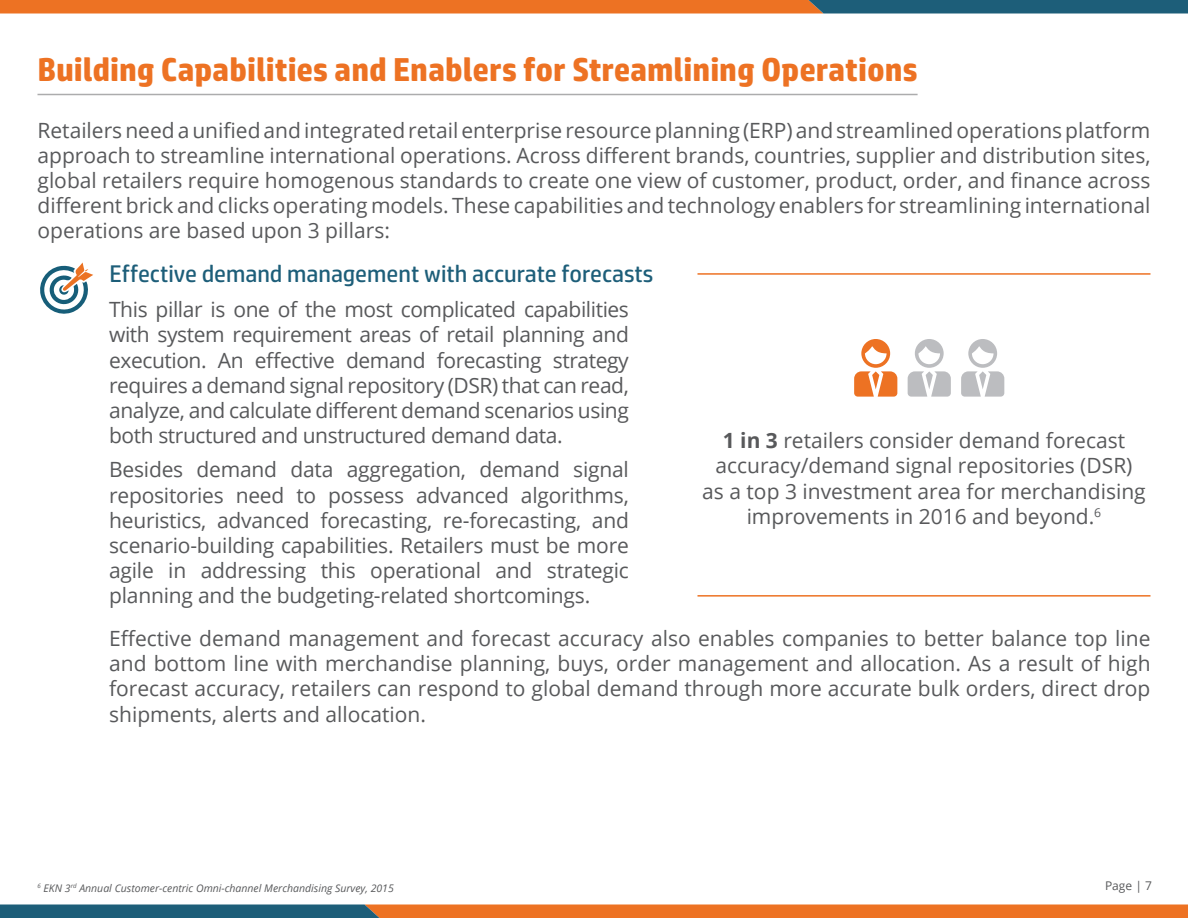
<style>
.page{position:relative;width:1188px;height:918px;background:#fff}
.page>*{position:absolute;margin:0;border:0;box-sizing:border-box;transform-origin:0 0}
.Heading{font:700 33px "HP Simplified W02";color:#ed7223}
.Heading_normal{font:24px "HP Simplified W02";color:#1d5e79}
.t1{font:21px/25.2px "Open Sans";color:#58595b;text-align:justify}
.Page{font:12px "Open Sans";color:#58595b}
.Source{font:italic 10.5px "Open Sans";color:#58595b}
.s1{font-weight:700}
</style>
<div class="page">
<svg style="left:0;top:0;width:1188px;height:14px;background:#af7144"></svg>
<svg style="left:0;top:904px;width:1188px;height:14px;background:#ae7044"></svg>
<hr style="left:38px;top:94px;width:880px;height:1px;background:#acacad">
<hr style="left:698px;top:273px;width:452px;height:2px;background:#ed7223">
<hr style="left:698px;top:595px;width:452px;height:2px;background:#ed7223">
<svg style="left:908px;top:339px;width:43px;height:58px"></svg>
<svg style="left:961px;top:339px;width:43px;height:58px"></svg>
<svg style="left:854px;top:339px;width:43px;height:58px"></svg>
<svg style="left:40px;top:262px;width:53px;height:52px"></svg>
<p class="Heading" style="left:38px;top:48px;width:882px">Building Capabilities and Enablers for Streamlining Operations</p>
<p class="t1" style="left:38px;top:117px;width:1115px">Retailers need a unified and integrated retail enterprise resource planning (ERP) and streamlined operations platform approach to streamline international operations. Across different brands, countries, supplier and distribution sites, global retailers require homogenous standards to create one view of customer, product, order, and finance across different brick and clicks operating models. These capabilities and technology enablers for streamlining international operations are based upon 3 pillars:</p>
<p class="Heading_normal" style="left:109px;top:258px;width:546px">Effective demand management with accurate forecasts</p>
<p class="t1" style="left:109px;top:296px;width:521px">This pillar is one of the most complicated capabilities with system requirement areas of retail planning and execution. An effective demand forecasting strategy requires a demand signal repository (DSR) that can read, analyze, and calculate different demand scenarios using both structured and unstructured demand data.</p>
<p class="t1" style="left:109px;top:457px;width:521px">Besides demand data aggregation, demand signal repositories need to possess advanced algorithms, heuristics, advanced forecasting, re-forecasting, and scenario-building capabilities. Retailers must be more agile in addressing this operational and strategic planning and the budgeting-related shortcomings.</p>
<p class="t1" style="left:109px;top:625px;width:1043px">Effective demand management and forecast accuracy also enables companies to better balance top line and bottom line with merchandise planning, buys, order management and allocation. As a result of high forecast accuracy, retailers can respond to global demand through more accurate bulk orders, direct drop shipments, alerts and allocation.</p>
<p class="t1" style="left:702px;top:427px;width:445px;text-align:center"><span class="s1">1 in 3</span> retailers consider demand forecast accuracy/demand signal repositories (DSR) as a top 3 investment area for merchandising improvements in 2016 and beyond.<sup>6</sup></p>
<p class="Source" style="left:38px;top:881px;width:358px"><sup>6</sup> EKN 3<sup>rd</sup> Annual Customer-centric Omni-channel Merchandising Survey, 2015</p>
<p class="Page" style="left:1105px;top:878px;width:48px">Page | 7</p>
</div>
